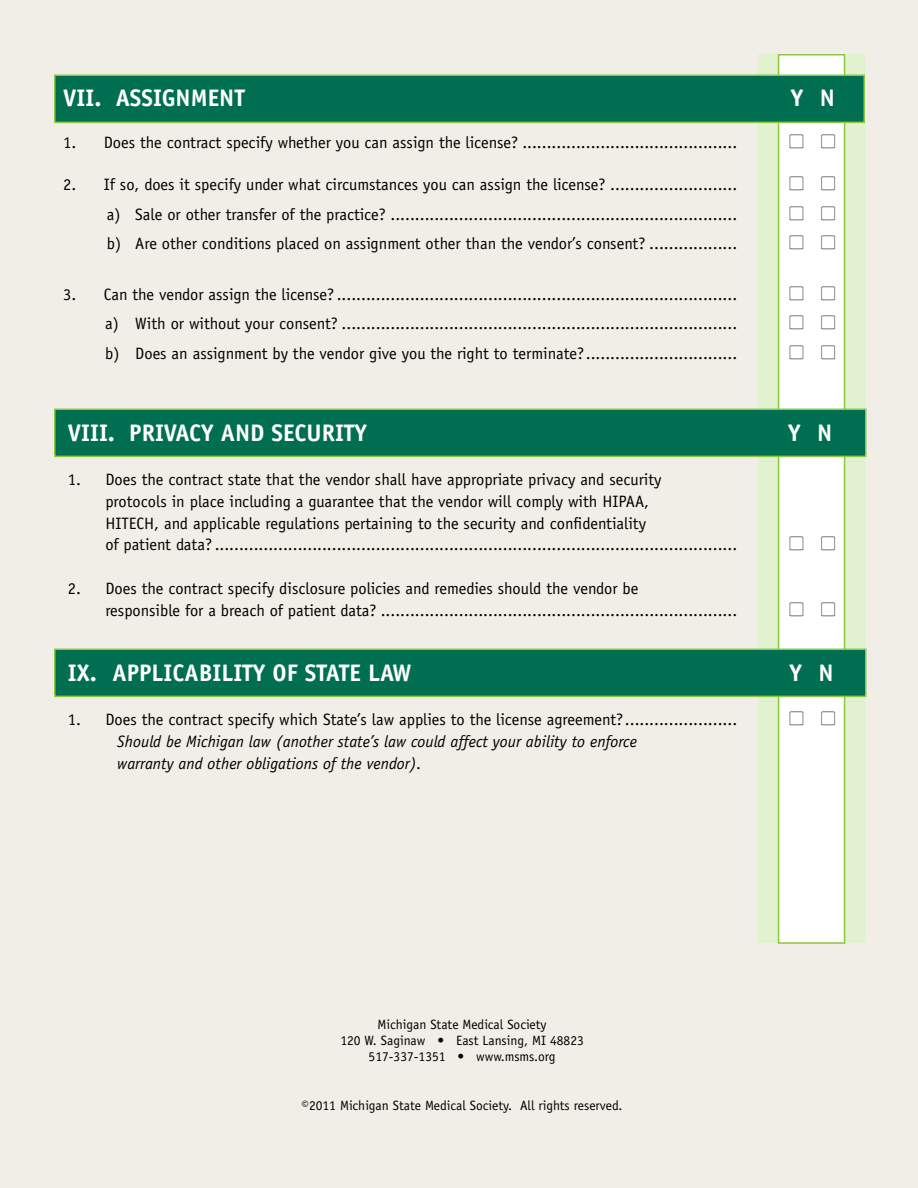
<style>
.page{position:relative;width:918px;height:1188px;background:#f0eee6}
.page>*{position:absolute;margin:0;border:0;box-sizing:border-box;transform-origin:0 0}
.t1{font:700 24px "Officina Sans";color:#fff}
.t2{font:16.5px/21.9px "Officina Sans";color:#000}
.t3{font:italic 16.5px/21.9px "Officina Sans";color:#000}
.t4{font:16.5px "Carta";color:#000;scale:.8 1}
.t5{font:13.5px/16.2px "Officina Sans";color:#000;text-align:center}
</style>
<div class="page">
<div style="left:759px;top:54px;width:106px;height:889px;background:#e2f1cf"></div>
<div style="left:778px;top:54px;width:67px;height:890px;background:#fff;border:2px solid #8dc63f"></div>
<div style="left:54px;top:75px;width:811px;height:48px;background:#006f51;border:2px solid #8dc63f"></div>
<div style="left:54px;top:409px;width:812px;height:48px;background:#006f51;border:2px solid #8dc63f"></div>
<div style="left:54px;top:649px;width:812px;height:48px;background:#006f51;border:2px solid #8dc63f"></div>
<h1 class="t1" style="left:63px;top:83px;width:183px">VII. ASSIGNMENT</h1>
<h1 class="t1" style="left:791px;top:83px;width:46px">Y N</h1>
<p class="t2" style="left:63px;top:131px;width:675px">1. Does the contract specify whether you can assign the license? ............................................</p>
<p class="t4" style="left:790px;top:133px;width:58px">L L</p>
<p class="t2" style="left:63px;top:173px;width:675px">2. If so, does it specify under what circumstances you can assign the license? ..........................</p>
<p class="t4" style="left:790px;top:175px;width:58px">L L</p>
<p class="t2" style="left:107px;top:203px;width:632px">a) Sale or other transfer of the practice? .......................................................................</p>
<p class="t4" style="left:790px;top:204px;width:58px">L L</p>
<p class="t2" style="left:107px;top:233px;width:632px">b) Are other conditions placed on assignment other than the vendor’s consent? ..................</p>
<p class="t4" style="left:790px;top:234px;width:58px">L L</p>
<p class="t2" style="left:63px;top:283px;width:675px">3. Can the vendor assign the license? ..................................................................................</p>
<p class="t4" style="left:790px;top:285px;width:58px">L L</p>
<p class="t2" style="left:105px;top:313px;width:633px">a) With or without your consent? .................................................................................</p>
<p class="t4" style="left:790px;top:314px;width:58px">L L</p>
<p class="t2" style="left:105px;top:343px;width:633px">b) Does an assignment by the vendor give you the right to terminate?...............................</p>
<p class="t4" style="left:790px;top:344px;width:58px">L L</p>
<h1 class="t1" style="left:68px;top:418px;width:301px">VIII. PRIVACY AND SECURITY</h1>
<h1 class="t1" style="left:788px;top:418px;width:46px">Y N</h1>
<p class="t2" style="left:105px;top:468px;width:633px;text-indent:-37px">1. Does the contract state that the vendor shall have appropriate privacy and security<br>protocols in place including a guarantee that the vendor will comply with HIPAA,<br>HITECH, and applicable regulations pertaining to the security and confidentiality<br>of patient data? ...........................................................................................................</p>
<p class="t4" style="left:790px;top:535px;width:58px">L L</p>
<p class="t2" style="left:105px;top:578px;width:633px;text-indent:-37px">2. Does the contract specify disclosure policies and remedies should the vendor be<br>responsible for a breach of patient data? .........................................................................</p>
<p class="t4" style="left:790px;top:601px;width:58px">L L</p>
<h1 class="t1" style="left:68px;top:658px;width:345px">IX. APPLICABILITY OF STATE LAW</h1>
<h1 class="t1" style="left:789px;top:658px;width:46px">Y N</h1>
<p class="t2" style="left:68px;top:709px;width:671px">1. Does the contract specify which State’s law applies to the license agreement?.......................</p>
<p class="t4" style="left:790px;top:710px;width:58px">L L</p>
<p class="t3" style="left:117px;top:731px;width:521px">Should be Michigan law (another state’s law could affect your ability to enforce warranty and other obligations of the vendor).</p>
<p class="t5" style="left:340px;top:1016px;width:245px">Michigan State Medical Society<br>120 W. Saginaw • East Lansing, MI 48823<br>517-337-1351 • www.msms.org</p>
<p class="t5" style="left:302px;top:1097px;width:323px">©2011 Michigan State Medical Society. All rights reserved.</p>
</div>
